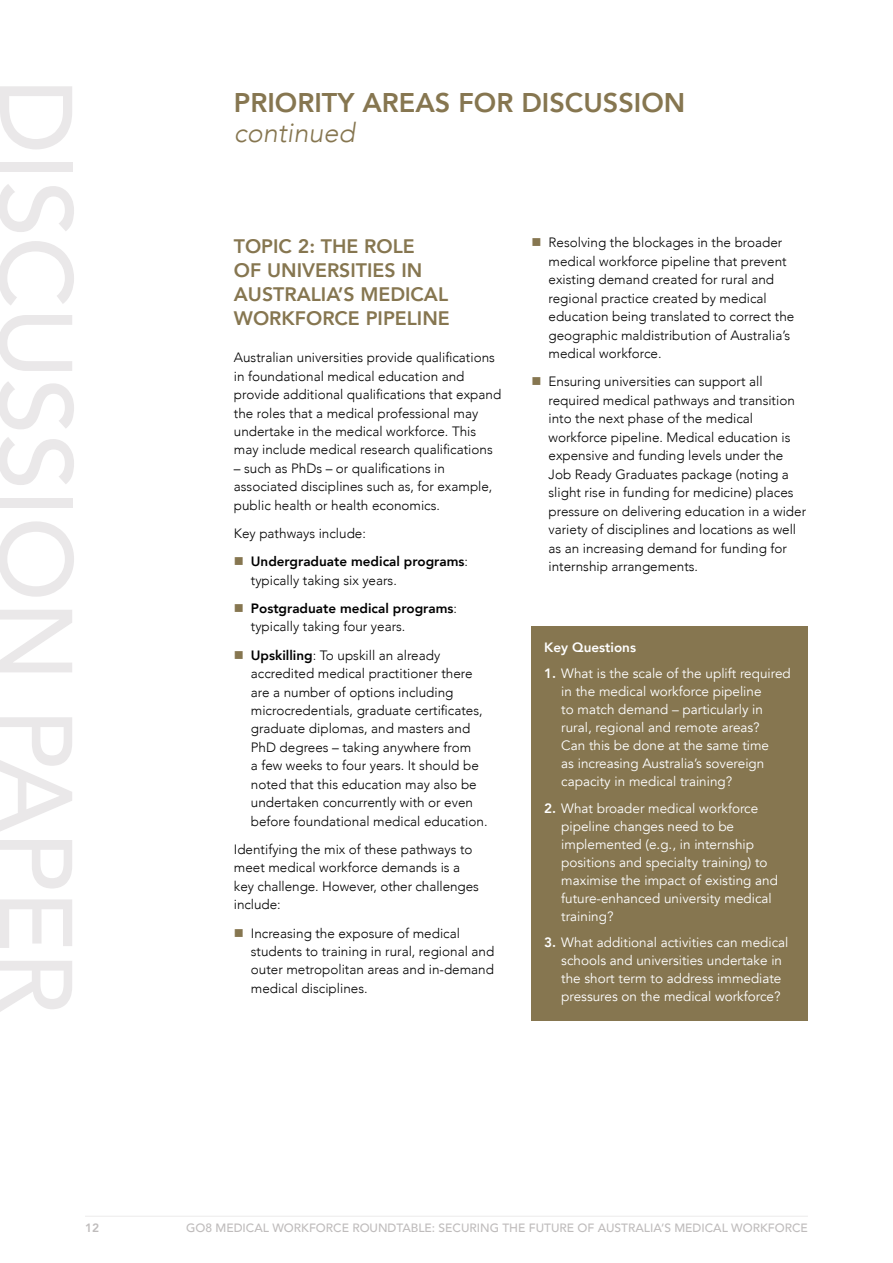
<style>
.page{position:relative;width:893px;height:1263px;background:#fff}
.page>*{position:absolute;margin:0;border:0;box-sizing:border-box;transform-origin:0 0}
.t1{font:500 102px "Avenir";letter-spacing:-.01em;color:#eae8e9}
.t2{font:800 27px "Avenir";color:#867650}
.t3{font:italic 300 27px "Avenir";color:#867650}
.t4{font:800 19.5px/24px "Avenir";color:#867650}
.t5{font:300 13.5px/18.5px "Avenir";color:#000}
.t6{font:13.5px/18px "Avenir";color:#fff}
.t7{font:800 13.5px/28.2px "Avenir";color:#000}
.t8{font:800 13.5px "Avenir";color:#fff}
.t9{font:500 12px "Avenir";color:#bfbcbc}
.t10{font:800 12px "Avenir";color:#bfbcbc}
.s1{font-weight:300}
.s2{font-weight:800}
</style>
<div class="page">
<div style="left:531px;top:626px;width:277px;height:394px;background:#867650"></div>
<hr style="left:85px;top:1216px;width:723px;height:1px;background:#bfbcbc">
<h1 class="t1" style="left:124px;top:79px;width:937px;rotate:90deg">DISCUSSION PAPER</h1>
<h2 class="t2" style="left:234px;top:82px;width:453px">PRIORITY AREAS FOR DISCUSSION</h2>
<h2 class="t3" style="left:234px;top:117px;width:123px">continued</h2>
<h3 class="t4" style="left:234px;top:235px;width:217px">TOPIC 2: THE ROLE<br>OF UNIVERSITIES IN<br>AUSTRALIA’S MEDICAL<br>WORKFORCE PIPELINE</h3>
<p class="t5" style="left:234px;top:348px;width:269px">Australian universities provide qualifications in foundational medical education and provide additional qualifications that expand the roles that a medical professional may undertake in the medical workforce. This may include medical research qualifications</p>
<p class="t5" style="left:234px;top:459px;width:260px">– such as PhDs – or qualifications in associated disciplines such as, for example, public health or health economics.</p>
<p class="t7" style="left:251px;top:519px;width:219px;text-indent:-17px"><span class="s1">Key pathways include:<br></span>Undergraduate medical programs<span class="s1">:</span></p>
<p class="t7" style="left:251px;top:566px;width:208px"><span class="s1">typically taking six years.<br></span>Postgraduate medical programs<span class="s1">:</span></p>
<p class="t5" style="left:251px;top:613px;width:191px;line-height:28.2px">typically taking four years.<br><span class="s2">Upskilling</span>: To upskill an already</p>
<p class="t5" style="left:251px;top:664px;width:238px">accredited medical practitioner there are a number of options including microcredentials, graduate certificates, graduate diplomas, and masters and PhD degrees – taking anywhere from<br>a few weeks to four years. It should be noted that this education may also be undertaken concurrently with or even before foundational medical education.</p>
<p class="t5" style="left:234px;top:840px;width:247px">Identifying the mix of these pathways to meet medical workforce demands is a key challenge. However, other challenges include:</p>
<p class="t5" style="left:251px;top:924px;width:245px">Increasing the exposure of medical students to training in rural, regional and outer metropolitan areas and in-demand medical disciplines.</p>
<p class="t5" style="left:549px;top:234px;width:247px">Resolving the blockages in the broader medical workforce pipeline that prevent existing demand created for rural and regional practice created by medical education being translated to correct the geographic maldistribution of Australia’s medical workforce.</p>
<p class="t5" style="left:549px;top:373px;width:259px">Ensuring universities can support all required medical pathways and transition into the next phase of the medical workforce pipeline. Medical education is expensive and funding levels under the Job Ready Graduates package (noting a slight rise in funding for medicine) places pressure on delivering education in a wider variety of disciplines and locations as well as an increasing demand for funding for internship arrangements.</p>
<p class="t8" style="left:544px;top:637px;width:93px">Key Questions</p>
<p class="t6" style="left:561px;top:665px;width:231px;text-indent:-17px"><span class="s2">1.</span> What is the scale of the uplift required in the medical workforce pipeline<br>to match demand – particularly in rural, regional and remote areas?<br>Can this be done at the same time<br>as increasing Australia’s sovereign capacity in medical training?</p>
<p class="t6" style="left:561px;top:799px;width:218px;text-indent:-17px"><span class="s2">2.</span> What broader medical workforce pipeline changes need to be implemented (e.g., in internship positions and specialty training) to maximise the impact of existing and future-enhanced university medical training?</p>
<p class="t6" style="left:561px;top:934px;width:229px;text-indent:-17px"><span class="s2">3.</span> What additional activities can medical schools and universities undertake in the short term to address immediate pressures on the medical workforce?</p>
<p class="t10" style="left:85px;top:1219px;width:16px">12</p>
<p class="t9" style="left:186px;top:1218px;width:623px">GO8 MEDICAL WORKFORCE ROUNDTABLE: SECURING THE FUTURE OF AUSTRALIA’S MEDICAL WORKFORCE</p>
</div>
